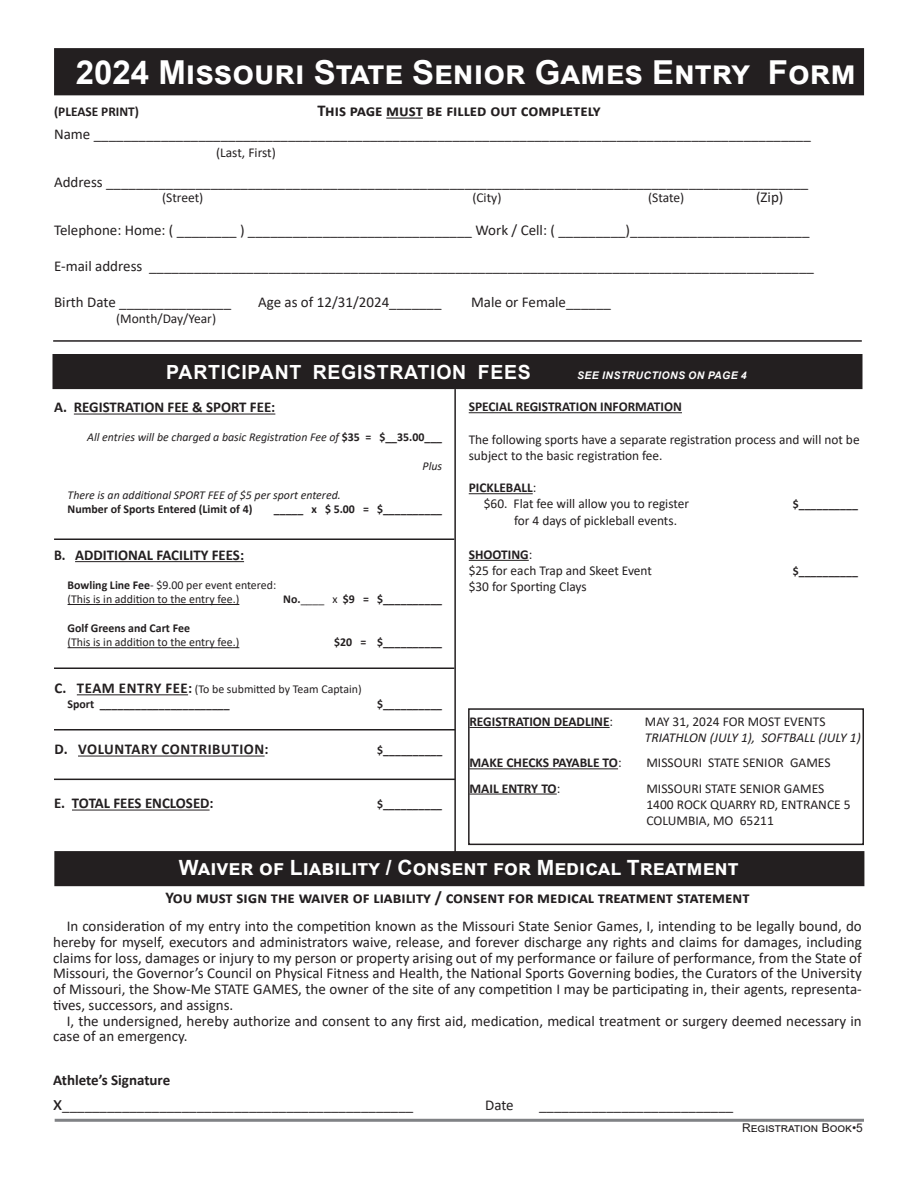
<style>
.page{position:relative;width:918px;height:1188px;background:#fff}
.page>*{position:absolute;margin:0;border:0;box-sizing:border-box;transform-origin:0 0}
.t1{font:700 33px "Arial";color:#fff}
.t2{font:700 21px "Arial";color:#fff}
.t3{font:700 19.5px "Arial";letter-spacing:.035em;color:#fff}
.auto_120{font:700 16.5px "Calibri";color:#231f20}
.t4{font:15px/15.8px "Calibri";color:#231f20;text-align:justify}
.auto_120-2{font:700 15px "Calibri";color:#231f20}
.auto_120-3{font:700 15px "Calibri";color:#231f20;scale:.93 1}
.auto_120-4{font:700 15px "Calibri";letter-spacing:.04em;color:#231f20}
.auto_120-5{font:13.5px/16.2px "Calibri";color:#231f20}
.auto_120-6{font:700 13.5px "Calibri";color:#231f20}
.auto_120-7{font:italic 13.5px "Calibri";color:#231f20}
.auto_120-8{font:700 12px "Calibri";color:#231f20}
.auto_120-9{font:12px "Calibri";color:#231f20}
.auto_120-10{font:italic 12px "Calibri";color:#231f20}
.t5{font:12px "Arial";color:#231f20}
.t6{font:italic 700 10.5px "Arial";letter-spacing:.035em;color:#fff}
.s1{font-weight:700;font-style:normal}
.s2{font-weight:700}
.s3{font-weight:400}
.s4{font-weight:700;font-size:15px}
.s5{font-size:21px}
</style>
<div class="page">
<hr style="left:55px;top:1119px;width:809px;height:3px;background:#808285">
<hr style="left:74px;top:414px;width:201px;height:1px;background:#231f20">
<hr style="left:75px;top:561px;width:169px;height:1px;background:#231f20">
<hr style="left:68px;top:604px;width:171px;height:1px;background:#231f20">
<hr style="left:68px;top:647px;width:171px;height:1px;background:#231f20">
<hr style="left:77px;top:694px;width:111px;height:1px;background:#231f20">
<hr style="left:78px;top:756px;width:187px;height:1px;background:#231f20">
<hr style="left:72px;top:810px;width:138px;height:1px;background:#231f20">
<div style="left:55px;top:49px;width:808px;height:46px;background:#231f20"></div>
<div style="left:54px;top:48px;width:810px;height:47px;border:2px solid #231f20"></div>
<div style="left:53px;top:355px;width:809px;height:33px;background:#231f20"></div>
<div style="left:52px;top:354px;width:810px;height:35px;border:2px solid #231f20"></div>
<hr style="left:454px;top:389px;width:2px;height:474px;background:#231f20">
<hr style="left:53px;top:340px;width:809px;height:2px;background:#231f20">
<div style="left:468px;top:708px;width:396px;height:137px;border:2px solid #231f20"></div>
<hr style="left:469px;top:727px;width:141px;height:1px;background:#231f20">
<hr style="left:469px;top:768px;width:149px;height:1px;background:#231f20">
<hr style="left:469px;top:794px;width:88px;height:1px;background:#231f20">
<div style="left:55px;top:852px;width:809px;height:33px;background:#231f20"></div>
<div style="left:54px;top:851px;width:810px;height:35px;border:2px solid #231f20"></div>
<hr style="left:54px;top:538px;width:400px;height:2px;background:#231f20">
<hr style="left:54px;top:668px;width:400px;height:1px;background:#231f20">
<hr style="left:54px;top:729px;width:401px;height:1px;background:#231f20">
<hr style="left:54px;top:779px;width:401px;height:1px;background:#231f20">
<hr style="left:386px;top:118px;width:37px;height:1px;background:#231f20">
<hr style="left:469px;top:412px;width:213px;height:1px;background:#231f20">
<hr style="left:469px;top:493px;width:64px;height:1px;background:#231f20">
<hr style="left:469px;top:560px;width:60px;height:1px;background:#231f20">
<p class="t1" style="left:76px;top:49px;width:781px">2024 Missouri State Senior Games Entry Form</p>
<p class="auto_120-6" style="left:54px;top:102px;width:87px">(PLEASE PRINT)</p>
<p class="auto_120" style="left:318px;top:99px;width:285px">This page must be filled out completely</p>
<p class="t4" style="left:54px;top:125px;width:758px">Name ________________________________________________________________________________________________</p>
<p class="auto_120-5" style="left:216px;top:144px;width:61px">(Last, First)</p>
<p class="t4" style="left:54px;top:173px;width:756px">Address ______________________________________________________________________________________________</p>
<p class="auto_120-5" style="left:162px;top:189px;width:43px">(Street)</p>
<p class="auto_120-5" style="left:472px;top:189px;width:31px">(City)</p>
<p class="auto_120-5" style="left:648px;top:189px;width:38px">(State)</p>
<p class="t4" style="left:756px;top:188px;width:29px">(Zip)</p>
<p class="t4" style="left:54px;top:221px;width:757px">Telephone: Home: ( ________ ) ______________________________ Work / Cell: ( _________)________________________</p>
<p class="t4" style="left:54px;top:257px;width:761px">E-mail address _________________________________________________________________________________________</p>
<p class="t4" style="left:54px;top:293px;width:179px">Birth Date _______________</p>
<p class="t4" style="left:258px;top:293px;width:185px">Age as of 12/31/2024_______</p>
<p class="t4" style="left:471px;top:293px;width:141px">Male or Female______</p>
<p class="auto_120-5" style="left:116px;top:310px;width:101px">(Month/Day/Year)</p>
<p class="t3" style="left:166px;top:358px;width:366px">PARTICIPANT REGISTRATION FEES</p>
<p class="t6" style="left:577px;top:368px;width:171px">SEE INSTRUCTIONS ON PAGE 4</p>
<p class="auto_120-2" style="left:54px;top:397px;width:223px">A. REGISTRATION FEE &amp; SPORT FEE:</p>
<p class="auto_120-10" style="left:87px;top:429px;width:356px">All entries will be charged a basic Registration Fee of <span class="s1">$35 = $__35.00___</span></p>
<p class="auto_120-10" style="left:423px;top:458px;width:21px">Plus</p>
<p class="auto_120-10" style="left:68px;top:486px;width:275px">There is an additional SPORT FEE of $5 per sport entered.</p>
<p class="auto_120-8" style="left:68px;top:501px;width:186px">Number of Sports Entered (Limit of 4)</p>
<p class="auto_120-8" style="left:274px;top:501px;width:170px">_____ x $ 5.00 = $__________</p>
<p class="auto_120-3" style="left:54px;top:544px;width:206px">B. ADDITIONAL FACILITY FEES:</p>
<p class="auto_120-9" style="left:68px;top:576px;width:210px"><span class="s2">Bowling Line Fee</span>- $9.00 per event entered:</p>
<p class="auto_120-9" style="left:68px;top:591px;width:173px">(This is in addition to the entry fee.)</p>
<p class="auto_120-8" style="left:283px;top:591px;width:160px">No.<span class="s3">____ x</span> $9 = $__________</p>
<p class="auto_120-8" style="left:68px;top:619px;width:124px">Golf Greens and Cart Fee</p>
<p class="auto_120-9" style="left:68px;top:634px;width:173px">(This is in addition to the entry fee.)</p>
<p class="auto_120-8" style="left:334px;top:634px;width:109px">$20 = $__________</p>
<p class="auto_120-9" style="left:54px;top:681px;width:309px"><span class="s4">C. TEAM ENTRY FEE:</span> (To be submitted by Team Captain)</p>
<p class="auto_120-8" style="left:68px;top:695px;width:164px">Sport ______________________</p>
<p class="auto_120-8" style="left:377px;top:695px;width:67px">$__________</p>
<p class="auto_120-4" style="left:54px;top:739px;width:216px">D. VOLUNTARY CONTRIBUTION:</p>
<p class="auto_120-8" style="left:377px;top:742px;width:67px">$__________</p>
<p class="auto_120-6" style="left:469px;top:397px;width:215px">SPECIAL REGISTRATION INFORMATION</p>
<p class="auto_120-5" style="left:469px;top:431px;width:392px">The following sports have a separate registration process and will not be subject to the basic registration fee.</p>
<p class="auto_120-6" style="left:469px;top:478px;width:69px">PICKLEBALL<span class="s3">:</span></p>
<p class="auto_120-5" style="left:484px;top:496px;width:207px">$60. Flat fee will allow you to register</p>
<p class="auto_120-8" style="left:793px;top:496px;width:67px">$__________</p>
<p class="auto_120-5" style="left:514px;top:512px;width:165px">for 4 days of pickleball events.</p>
<p class="auto_120-6" style="left:469px;top:545px;width:65px">SHOOTING<span class="s3">:</span></p>
<p class="auto_120-5" style="left:469px;top:562px;width:185px">$25 for each Trap and Skeet Event</p>
<p class="auto_120-8" style="left:793px;top:563px;width:67px">$__________</p>
<p class="auto_120-5" style="left:469px;top:578px;width:119px">$30 for Sporting Clays</p>
<p class="auto_120-6" style="left:469px;top:712px;width:145px">REGISTRATION DEADLINE<span class="s3">:</span></p>
<p class="auto_120-5" style="left:645px;top:713px;width:182px">MAY 31, 2024 FOR MOST EVENTS</p>
<p class="auto_120-7" style="left:645px;top:728px;width:217px">TRIATHLON (JULY 1), SOFTBALL (JULY 1)</p>
<p class="auto_120-6" style="left:469px;top:753px;width:154px">MAKE CHECKS PAYABLE TO<span class="s3">:</span></p>
<p class="auto_120-5" style="left:646px;top:754px;width:186px">MISSOURI STATE SENIOR GAMES</p>
<p class="auto_120-6" style="left:469px;top:779px;width:92px">MAIL ENTRY TO<span class="s3">:</span></p>
<p class="auto_120-5" style="left:646px;top:780px;width:180px">MISSOURI STATE SENIOR GAMES</p>
<p class="auto_120-5" style="left:646px;top:796px;width:206px">1400 ROCK QUARRY RD, ENTRANCE 5</p>
<p class="auto_120-5" style="left:646px;top:812px;width:129px">COLUMBIA, MO 65211</p>
<p class="t2" style="left:179px;top:852px;width:561px">Waiver of Liability / Consent for Medical Treatment</p>
<p class="auto_120-2" style="left:54px;top:793px;width:161px">E. TOTAL FEES ENCLOSED:</p>
<p class="auto_120-8" style="left:377px;top:796px;width:67px">$__________</p>
<p class="auto_120" style="left:165px;top:886px;width:586px">You must sign the waiver of liability / consent for medical treatment statement</p>
<p class="t4" style="left:53px;top:918px;width:810px;text-indent:14px">In consideration of my entry into the competition known as the Missouri State Senior Games, I, intending to be legally bound, do hereby for myself, executors and administrators waive, release, and forever discharge any rights and claims for damages, including claims for loss, damages or injury to my person or property arising out of my performance or failure of performance, from the State of Missouri, the Governor’s Council on Physical Fitness and Health, the National Sports Governing bodies, the Curators of the University of Missouri, the Show-Me STATE GAMES, the owner of the site of any competition I may be participating in, their agents, representa&shy;tives, successors, and assigns.</p>
<p class="t4" style="left:53px;top:1012px;width:810px;text-indent:14px">I, the undersigned, hereby authorize and consent to any first aid, medication, medical treatment or surgery deemed necessary in case of an emergency.</p>
<p class="auto_120-2" style="left:53px;top:1069px;width:119px">Athlete’s Signature</p>
<p class="t4" style="left:53px;top:1097px;width:362px"><span class="s5">x</span>_______________________________________________</p>
<p class="t4" style="left:485px;top:1097px;width:30px">Date</p>
<p class="t4" style="left:539px;top:1097px;width:196px">__________________________</p>
<p class="t5" style="left:742px;top:1119px;width:122px">Registration Book•5</p>
</div>
